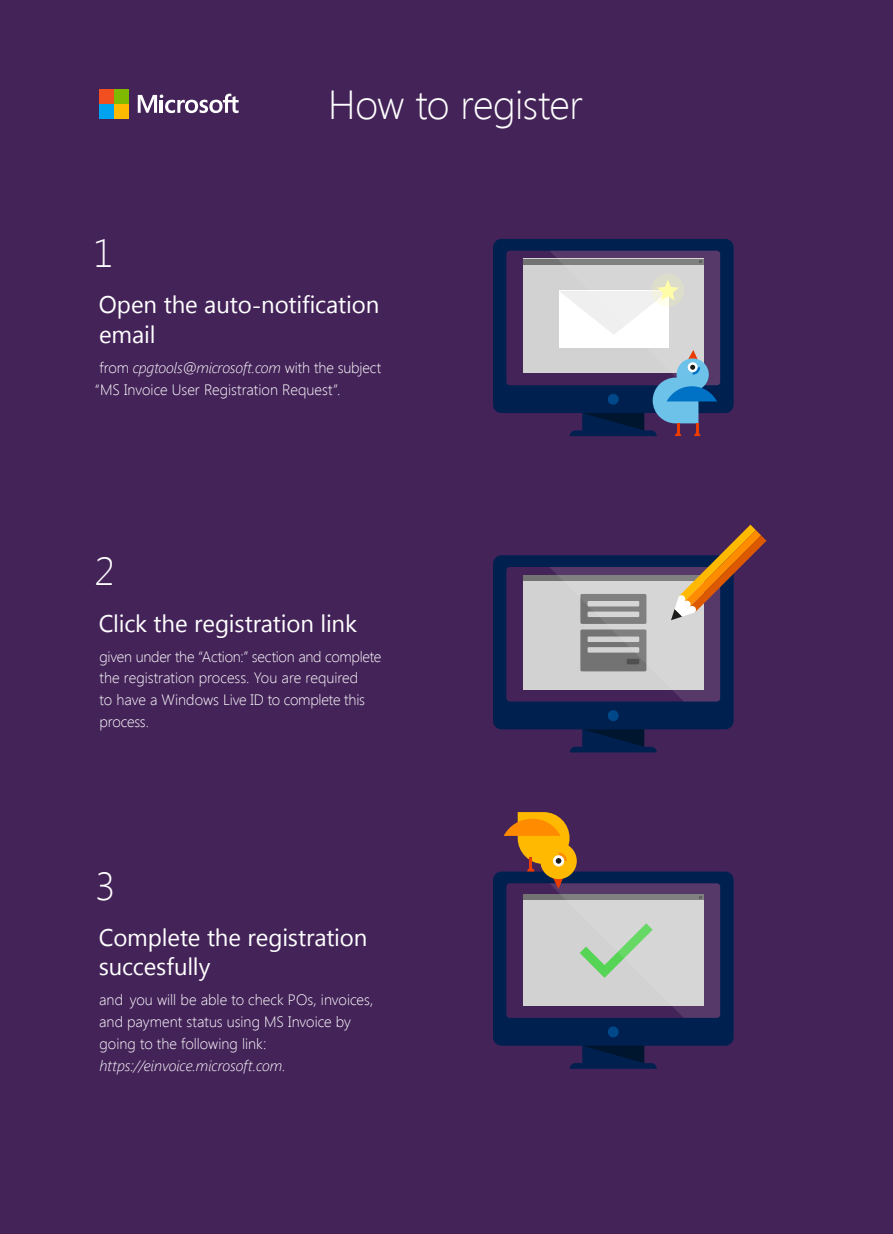
<style>
.page{position:relative;width:893px;height:1234px;background:#fff}
.page>*{position:absolute;margin:0;border:0;box-sizing:border-box;transform-origin:0 0}
.t1{font:300 40.5px "Segoe UI";letter-spacing:-.02em;color:#fff}
.t2{font:300 39px "Segoe UI";color:#fff}
.t3{font:24px/30px "Segoe UI";letter-spacing:-.01em;color:#fff}
.t4{font:300 15px/21.8px "Segoe UI";letter-spacing:-.005em;color:#fff}
.t5{font:italic 300 15px "Segoe UI";color:#fff}
.s1{font-style:italic}
</style>
<div class="page">
<div style="left:0;top:0;width:893px;height:1233px;background:#442359"></div>
<svg style="left:493px;top:555px;width:241px;height:197px;fill:#002050"></svg>
<svg style="left:582px;top:729px;width:62px;height:17px"></svg>
<div style="left:506px;top:567px;width:214px;height:134px;background:#442359;border-radius:3px"></div>
<div style="left:524px;top:575px;width:180px;height:114px;background:#d2d2d2"></div>
<svg style="left:608px;top:710px;width:11px;height:11px"></svg>
<div style="left:524px;top:575px;width:180px;height:5px;background:#737373"></div>
<svg style="left:493px;top:871px;width:241px;height:197px;fill:#002050"></svg>
<svg style="left:582px;top:1045px;width:62px;height:17px"></svg>
<svg style="left:608px;top:1026px;width:11px;height:11px"></svg>
<div style="left:493px;top:239px;width:241px;height:174px;background:#002050"></div>
<div style="left:506px;top:250px;width:214px;height:135px;background:#442359;border-radius:3px"></div>
<div style="left:524px;top:259px;width:180px;height:114px;background:#d2d2d2"></div>
<div style="left:524px;top:258px;width:180px;height:6px;background:#737373"></div>
<svg style="left:549px;top:524px;width:217px;height:177px"></svg>
<svg style="left:504px;top:812px;width:216px;height:205px"></svg>
<svg style="left:549px;top:250px;width:171px;height:186px"></svg>
<svg style="left:138px;top:94px;width:101px;height:19px"></svg>
<div style="left:99px;top:89px;width:14px;height:14px;background:#f24f21"></div>
<div style="left:115px;top:89px;width:14px;height:14px;background:#80ba00"></div>
<div style="left:99px;top:105px;width:14px;height:14px;background:#00a3f0"></div>
<div style="left:115px;top:105px;width:14px;height:14px;background:#ffba00"></div>
<h1 class="t1" style="left:328px;top:76px;width:256px">How to register</h1>
<h2 class="t2" style="left:93px;top:226px;width:22px">1</h2>
<h3 class="t3" style="left:99px;top:288px;width:282px">Open the auto-notification email</h3>
<p class="t4" style="left:95px;top:356px;width:288px;text-indent:5px">from <span class="s1">cpgtools@microsoft.com</span> with the subject “MS Invoice User Registration Request”.</p>
<h2 class="t2" style="left:95px;top:544px;width:22px">2</h2>
<h3 class="t3" style="left:99px;top:607px;width:260px">Click the registration link</h3>
<p class="t4" style="left:100px;top:644px;width:283px">given under the “Action:” section and complete the registration process. You are required<br>to have a Windows Live ID to complete this process.</p>
<h2 class="t2" style="left:95px;top:859px;width:22px">3</h2>
<h3 class="t3" style="left:99px;top:922px;width:270px;line-height:28.8px">Complete the registration succesfully</h3>
<p class="t4" style="left:99px;top:988px;width:276px">and you will be able to check POs, invoices, and payment status using MS Invoice by going to the following link:</p>
<p class="t5" style="left:100px;top:1054px;width:188px">https://einvoice.microsoft.com.</p>
</div>
